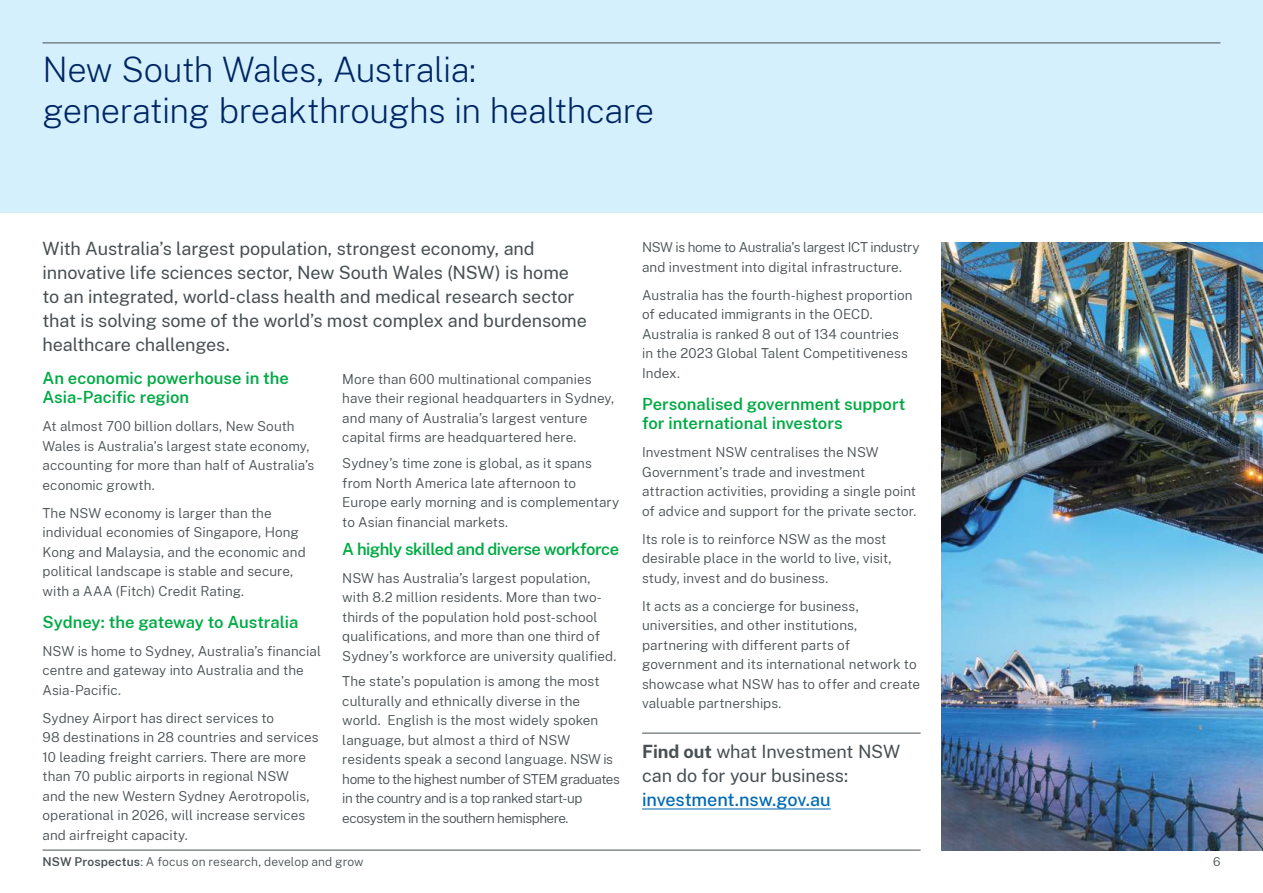
<style>
.page{position:relative;width:1263px;height:893px;background:#fff}
.page>*{position:absolute;margin:0;border:0;box-sizing:border-box;transform-origin:0 0}
.t1{font:200 34.5px/40.5px "Public Sans";letter-spacing:-.02em;color:#002563}
.t2{font:18px/24px "Public Sans";letter-spacing:-.01em;color:#485053}
.t3{font:500 18px "Public Sans";letter-spacing:-.01em;color:#0069b4}
.t4{font:600 16.5px/19.5px "Public Sans";letter-spacing:-.005em;color:#00aa45}
.t5{font:600 16.5px "Public Sans";letter-spacing:-.03em;color:#00aa45}
.t6{font:300 13.5px/19.5px "Public Sans";letter-spacing:.005em;color:#485053}
.t7{font:300 12px "Public Sans";letter-spacing:.005em;color:#485053}
.s1{font-weight:700}
.s2{font-weight:600}
</style>
<div class="page">
<div style="left:0;top:0;width:1263px;height:213px;background:#d5f0fd"></div>
<hr style="left:642px;top:809px;width:189px;height:1px;background:#0069b4">
<img style="left:942px;top:242px;width:321px;height:608px">
<hr style="left:642px;top:733px;width:279px;height:1px;background:#485053">
<hr style="left:43px;top:43px;width:1177px;height:1px;background:#485053">
<hr style="left:43px;top:850px;width:878px;height:1px;background:#485053">
<h1 class="t1" style="left:43px;top:51px;width:613px">New South Wales, Australia:<br>generating breakthroughs in healthcare</h1>
<p class="t2" style="left:43px;top:237px;width:546px">With Australia’s largest population, strongest economy, and innovative life sciences sector, New South Wales (NSW) is home to an integrated, world-class health and medical research sector that is solving some of the world’s most complex and burdensome healthcare challenges.</p>
<p class="t4" style="left:43px;top:367px;width:248px">An economic powerhouse in the<br>Asia-Pacific region</p>
<p class="t6" style="left:43px;top:417px;width:273px">At almost 700 billion dollars, New South Wales is Australia’s largest state economy, accounting for more than half of Australia’s economic growth.</p>
<p class="t6" style="left:43px;top:503px;width:265px">The NSW economy is larger than the individual economies of Singapore, Hong Kong and Malaysia, and the economic and political landscape is stable and secure, with a AAA (Fitch) Credit Rating.</p>
<p class="t4" style="left:43px;top:611px;width:257px">Sydney: the gateway to Australia</p>
<p class="t6" style="left:43px;top:641px;width:280px">NSW is home to Sydney, Australia’s financial centre and gateway into Australia and the<br>Asia-Pacific.</p>
<p class="t6" style="left:43px;top:709px;width:278px">Sydney Airport has direct services to<br>98 destinations in 28 countries and services 10 leading freight carriers. There are more than 70 public airports in regional NSW<br>and the new Western Sydney Aerotropolis, operational in 2026, will increase services and airfreight capacity.</p>
<p class="t6" style="left:342px;top:369px;width:273px">More than 600 multinational companies have their regional headquarters in Sydney, and many of Australia’s largest venture capital firms are headquartered here.</p>
<p class="t6" style="left:342px;top:454px;width:278px">Sydney’s time zone is global, as it spans from North America late afternoon to Europe early morning and is complementary to Asian financial markets.</p>
<p class="t5" style="left:342px;top:537px;width:278px">A highly skilled and diverse workforce</p>
<p class="t6" style="left:342px;top:568px;width:275px">NSW has Australia’s largest population, with 8.2 million residents. More than two&shy;thirds of the population hold post-school qualifications, and more than one third of Sydney’s workforce are university qualified.</p>
<p class="t6" style="left:342px;top:672px;width:279px">The state’s population is among the most culturally and ethnically diverse in the world. English is the most widely spoken language, but almost a third of NSW residents speak a second language. NSW is home to the highest number of STEM graduates in the country and is a top ranked start-up ecosystem in the southern hemisphere.</p>
<p class="t6" style="left:642px;top:238px;width:279px">NSW is home to Australia’s largest ICT industry and investment into digital infrastructure.</p>
<p class="t6" style="left:642px;top:285px;width:272px">Australia has the fourth-highest proportion of educated immigrants in the OECD.<br>Australia is ranked 8 out of 134 countries in the 2023 Global Talent Competitiveness Index.</p>
<p class="t4" style="left:642px;top:393px;width:265px">Personalised government support for international investors</p>
<p class="t6" style="left:642px;top:443px;width:276px">Investment NSW centralises the NSW Government’s trade and investment attraction activities, providing a single point of advice and support for the private sector.</p>
<p class="t6" style="left:642px;top:530px;width:251px">Its role is to reinforce NSW as the most desirable place in the world to live, visit, study, invest and do business.</p>
<p class="t6" style="left:642px;top:597px;width:279px">It acts as a concierge for business, universities, and other institutions, partnering with different parts of government and its international network to showcase what NSW has to offer and create valuable partnerships.</p>
<h2 class="t2" style="left:642px;top:740px;width:260px"><span class="s1">Find out</span> what Investment NSW can do for your business:</h2>
<h2 class="t3" style="left:642px;top:791px;width:190px">investment.nsw.gov.au</h2>
<p class="t7" style="left:43px;top:856px;width:323px"><span class="s2">NSW Prospectus</span>: A focus on research, develop and grow</p>
<p class="t7" style="left:1213px;top:856px;width:9px">6</p>
</div>
